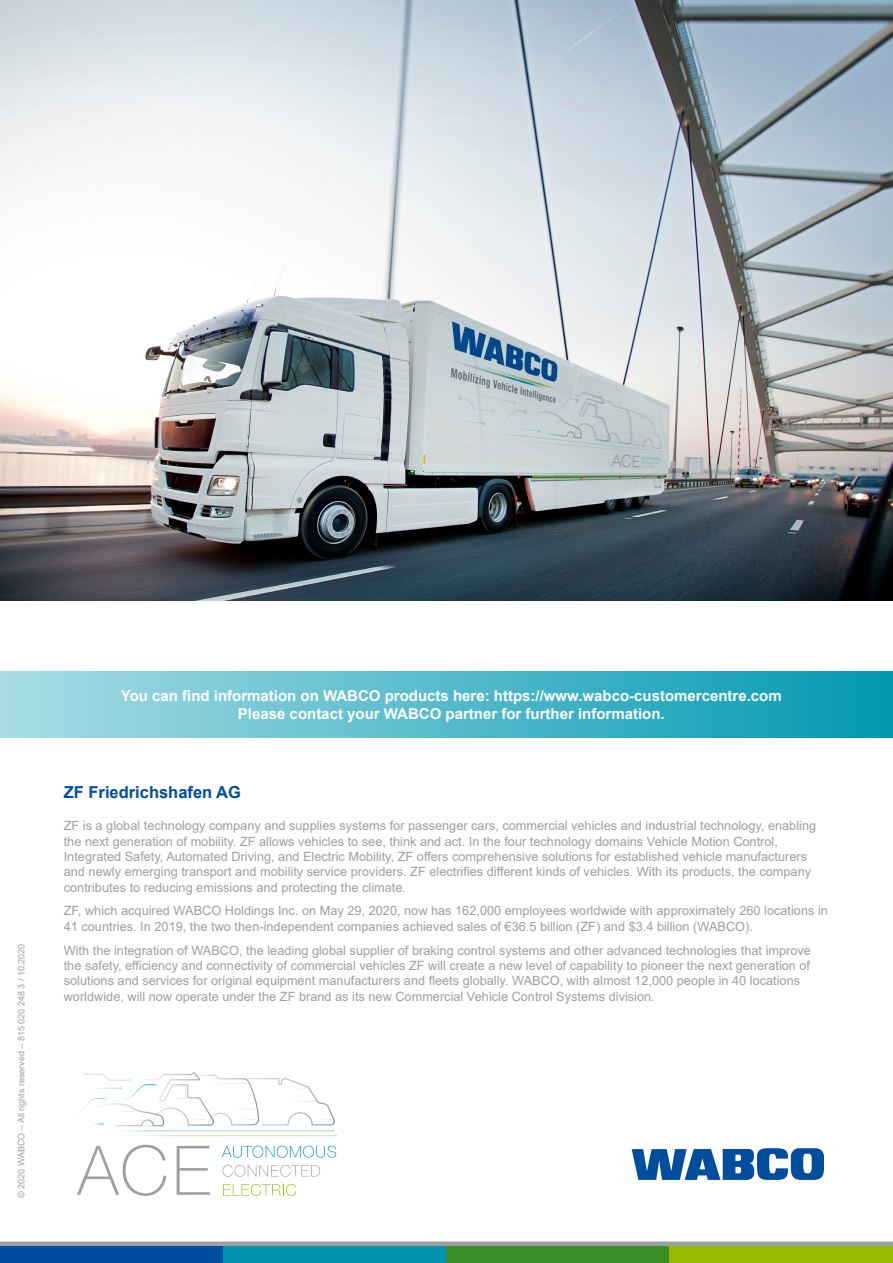
<style>
.page{position:relative;width:893px;height:1263px;background:#fff}
.page>*{position:absolute;margin:0;border:0;box-sizing:border-box;transform-origin:0 0}
.t1{font:700 16.5px "Arial";color:#004d9f}
.t2{font:700 15px/18px "Arial";color:#fff;text-align:center}
.t3{font:12.75px/15.3px "Arial";color:#9e9fa2}
.t4{font:9px "Arial";color:#9e9fa2}
</style>
<div class="page">
<svg style="left:222px;top:1146px;width:114px;height:11px"></svg>
<svg style="left:223px;top:1165px;width:97px;height:12px"></svg>
<svg style="left:223px;top:1184px;width:73px;height:12px"></svg>
<svg style="left:77px;top:1145px;width:89px;height:51px"></svg>
<svg style="left:177px;top:1146px;width:33px;height:49px"></svg>
<svg style="left:81px;top:1072px;width:256px;height:65px"></svg>
<div style="left:0;top:1246px;width:223px;height:17px;background:#004d9f"></div>
<div style="left:223px;top:1246px;width:223px;height:17px;background:#0093b1"></div>
<div style="left:446px;top:1246px;width:224px;height:17px;background:#3b8e27"></div>
<div style="left:670px;top:1246px;width:223px;height:17px;background:#98ba00"></div>
<div style="left:0;top:1241px;width:893px;height:5px;background:#9e9fa2"></div>
<div style="left:0;top:672px;width:893px;height:65px;background:linear-gradient(to right,#a9dce5,#0299b3)"></div>
<svg style="left:632px;top:1148px;width:192px;height:32px"></svg>
<img style="left:0;top:0;width:893px;height:601px">
<p class="t4" style="left:15px;top:1198px;width:256px;rotate:-90deg">© 2020 WABCO – All rights reserved – 815 020 248 3 / 10.2020</p>
<p class="t2" style="left:121px;top:687px;width:662px">You can find information on WABCO products here: https://www.wabco-customercentre.com<br>Please contact your WABCO partner for further information.</p>
<p class="t1" style="left:64px;top:780px;width:179px">ZF Friedrichshafen AG</p>
<p class="t3" style="left:64px;top:818px;width:754px">ZF is a global technology company and supplies systems for passenger cars, commercial vehicles and industrial technology, enabling the next generation of mobility. ZF allows vehicles to see, think and act. In the four technology domains Vehicle Motion Control, Integrated Safety, Automated Driving, and Electric Mobility, ZF offers comprehensive solutions for established vehicle manufacturers and newly emerging transport and mobility service providers. ZF electrifies different kinds of vehicles. With its products, the company contributes to reducing emissions and protecting the climate.</p>
<p class="t3" style="left:64px;top:903px;width:766px">ZF, which acquired WABCO Holdings Inc. on May 29, 2020, now has 162,000 employees worldwide with approximately 260 locations in<br>41 countries. In 2019, the two then-independent companies achieved sales of €36.5 billion (ZF) and $3.4 billion (WABCO).</p>
<p class="t3" style="left:64px;top:942px;width:749px">With the integration of WABCO, the leading global supplier of braking control systems and other advanced technologies that improve the safety, efficiency and connectivity of commercial vehicles ZF will create a new level of capability to pioneer the next generation of solutions and services for original equipment manufacturers and fleets globally. WABCO, with almost 12,000 people in 40 locations worldwide, will now operate under the ZF brand as its new Commercial Vehicle Control Systems division.</p>
</div>
